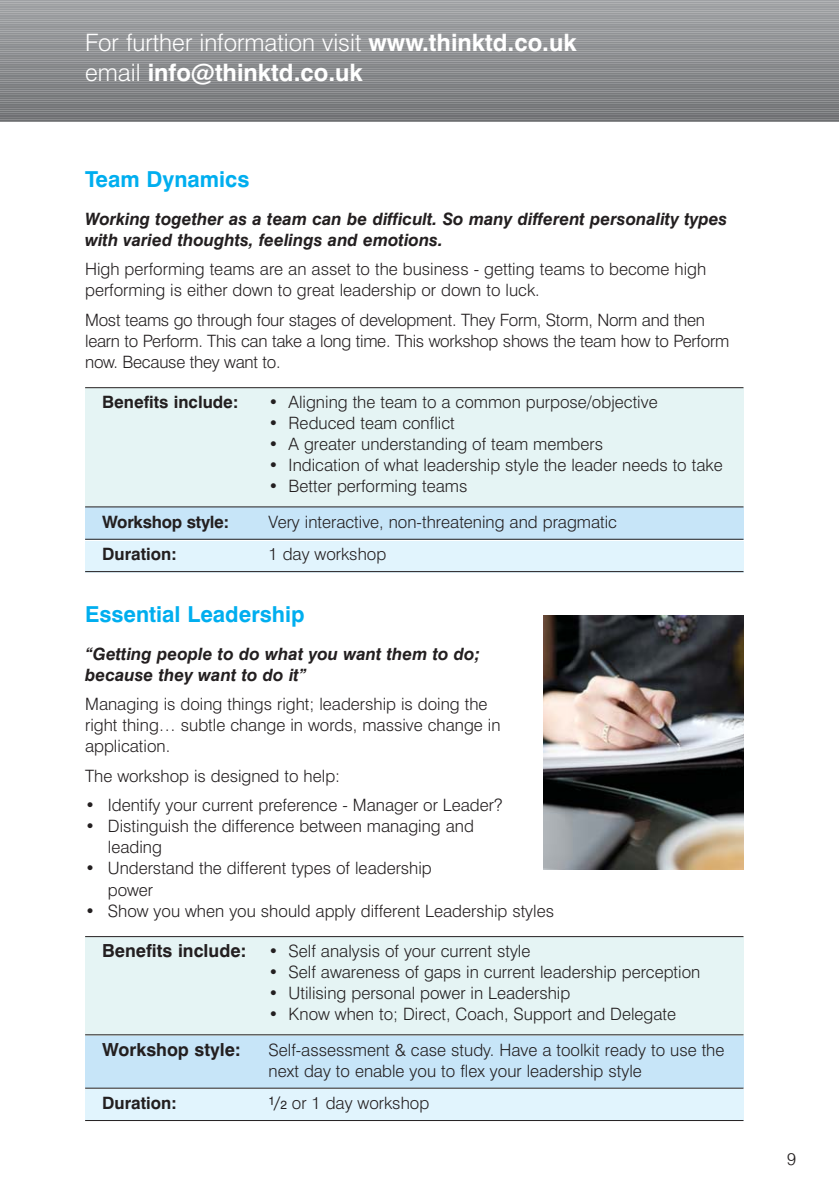
<style>
.page{position:relative;width:840px;height:1191px;background:#fff}
.page>*{position:absolute;margin:0;border:0;box-sizing:border-box;transform-origin:0 0}
.t1{font:700 24px/30px "Swiss 721 BT";color:#fff}
.t2{font:700 22px "Swiss 721 BT";color:#00aeef}
.t3{font:700 18px "Swiss 721 BT";color:#231f20}
.t4{font:300 17px/21px "Swiss 721 BT";color:#231f20}
.t5{font:italic 700 17px/21px "Swiss 721 BT";color:#231f20}
.t6{font:700 17px "Swiss 721 BT";color:#231f20}
.t7{font:300 17px "Swiss 721 BT";color:#231f20;scale:1.3 1}
.s1{font-weight:300}
.s2{font-weight:700;font-size:18px}
.s3{font-weight:400;font-size:12px}
</style>
<div class="page">
<div style="left:85px;top:1035px;width:658px;height:53px;background:#c7e5f8"></div>
<div style="left:85px;top:937px;width:658px;height:98px;background:#e5f4f4"></div>
<div style="left:85px;top:1088px;width:658px;height:32px;background:#e1f4fd"></div>
<div style="left:85px;top:507px;width:658px;height:33px;background:#c7e5f8"></div>
<div style="left:85px;top:388px;width:658px;height:119px;background:#e5f4f4"></div>
<div style="left:85px;top:540px;width:658px;height:32px;background:#e1f4fd"></div>
<hr style="left:85px;top:387px;width:658px;height:1px;background:#231f20">
<hr style="left:85px;top:506px;width:658px;height:1px;background:#231f20">
<hr style="left:85px;top:539px;width:658px;height:1px;background:#231f20">
<hr style="left:85px;top:571px;width:658px;height:1px;background:#231f20">
<hr style="left:85px;top:936px;width:658px;height:1px;background:#231f20">
<hr style="left:85px;top:1034px;width:658px;height:1px;background:#231f20">
<hr style="left:85px;top:1087px;width:658px;height:1px;background:#231f20">
<hr style="left:85px;top:1120px;width:658px;height:1px;background:#231f20">
<img style="left:543px;top:615px;width:200px;height:254px">
<svg style="left:0;top:1px;width:838px;height:7px"></svg>
<div style="left:0;top:5px;width:838px;height:6px;background:#a6a8a9"></div>
<svg style="left:0;top:6px;width:838px;height:7px;fill:#9c9ea1"></svg>
<div style="left:0;top:12px;width:838px;height:6px;background:#999b9e"></div>
<div style="left:0;top:14px;width:838px;height:6px;background:#a8a9ac"></div>
<svg style="left:0;top:15px;width:838px;height:7px;fill:#999b9e"></svg>
<svg style="left:0;top:21px;width:838px;height:7px"></svg>
<div style="left:0;top:25px;width:838px;height:6px;background:#9c9ea1"></div>
<svg style="left:0;top:26px;width:838px;height:7px;fill:#949698"></svg>
<div style="left:0;top:32px;width:838px;height:6px;background:#919395"></div>
<div style="left:0;top:34px;width:838px;height:6px;background:#a0a2a3"></div>
<svg style="left:0;top:35px;width:838px;height:7px;fill:#909295"></svg>
<svg style="left:0;top:41px;width:838px;height:6px"></svg>
<div style="left:0;top:45px;width:838px;height:6px;background:#949699"></div>
<svg style="left:0;top:46px;width:838px;height:7px"></svg>
<div style="left:0;top:52px;width:838px;height:6px;background:#888a8d"></div>
<div style="left:0;top:54px;width:838px;height:6px;background:#97999c"></div>
<svg style="left:0;top:55px;width:838px;height:7px;fill:#888a8c"></svg>
<svg style="left:0;top:61px;width:838px;height:6px"></svg>
<div style="left:0;top:65px;width:838px;height:6px;background:#8c8e8f"></div>
<svg style="left:0;top:66px;width:838px;height:7px"></svg>
<div style="left:0;top:72px;width:838px;height:6px;background:#808285"></div>
<div style="left:0;top:74px;width:838px;height:6px;background:#8f9193"></div>
<svg style="left:0;top:75px;width:838px;height:7px;fill:#7f8184"></svg>
<svg style="left:0;top:81px;width:838px;height:6px"></svg>
<div style="left:0;top:85px;width:838px;height:6px;background:#838486"></div>
<svg style="left:0;top:86px;width:838px;height:7px"></svg>
<div style="left:0;top:92px;width:838px;height:6px;background:#787a7c"></div>
<div style="left:0;top:94px;width:838px;height:6px;background:#87898b"></div>
<svg style="left:0;top:95px;width:838px;height:7px;fill:#77797b"></svg>
<div style="left:0;top:101px;width:838px;height:6px;background:#747678"></div>
<div style="left:0;top:103px;width:838px;height:6px;background:#8a8c8e"></div>
<div style="left:0;top:104px;width:838px;height:7px;background:#7a7b7e"></div>
<svg style="left:0;top:106px;width:838px;height:7px"></svg>
<div style="left:0;top:112px;width:838px;height:6px;background:#707174"></div>
<div style="left:0;top:114px;width:838px;height:6px;background:#7f8083"></div>
<div style="left:0;top:115px;width:838px;height:6px;background:#6e7072"></div>
<hr style="left:0;top:117px;width:838px;height:4px;background:#76787a">
<hr style="left:0;top:119px;width:838px;height:2px;background:#6d6e70">
<h1 class="t1" style="left:85px;top:29px;width:493px"><span class="s1">For further information visit</span> www.thinktd.co.uk <span class="s1">email</span> info@thinktd.co.uk</h1>
<p class="t2" style="left:85px;top:169px;width:166px">Team Dynamics</p>
<p class="t5" style="left:85px;top:209px;width:643px">Working together as a team can be difficult. So many different personality types with varied thoughts, feelings and emotions.</p>
<p class="t4" style="left:85px;top:259px;width:622px">High performing teams are an asset to the business - getting teams to become high performing is either down to great leadership or down to luck.</p>
<p class="t4" style="left:85px;top:310px;width:645px">Most teams go through four stages of development. They Form, Storm, Norm and then learn to Perform. This can take a long time. This workshop shows the team how to Perform now. Because they want to.</p>
<p class="t6" style="left:102px;top:395px;width:137px">Benefits include:</p>
<p class="t4" style="left:268px;top:393px;width:390px">• Aligning the team to a common purpose/objective</p>
<p class="t4" style="left:268px;top:414px;width:187px">• Reduced team conflict</p>
<p class="t4" style="left:268px;top:435px;width:336px">• A greater understanding of team members</p>
<p class="t4" style="left:268px;top:456px;width:455px">• Indication of what leadership style the leader needs to take</p>
<p class="t4" style="left:268px;top:477px;width:200px">• Better performing teams</p>
<p class="t6" style="left:102px;top:514px;width:128px">Workshop style:</p>
<p class="t4" style="left:268px;top:512px;width:350px">Very interactive, non-threatening and pragmatic</p>
<p class="t6" style="left:102px;top:546px;width:76px">Duration:</p>
<p class="t4" style="left:268px;top:544px;width:119px">1 day workshop</p>
<p class="t2" style="left:85px;top:604px;width:221px">Essential Leadership</p>
<p class="t5" style="left:85px;top:645px;width:396px">“Getting people to do what you want them to do; because they want to do it”</p>
<p class="t4" style="left:85px;top:695px;width:416px">Managing is doing things right; leadership is doing the right thing… subtle change in words, massive change in application.</p>
<p class="t4" style="left:85px;top:766px;width:256px">The workshop is designed to help:</p>
<p class="t4" style="left:85px;top:796px;width:418px">• Identify your current preference - Manager or Leader?</p>
<p class="t4" style="left:108px;top:817px;width:367px;text-indent:-23px">• Distinguish the difference between managing and leading</p>
<p class="t4" style="left:108px;top:859px;width:325px;text-indent:-23px">• Understand the different types of leadership power</p>
<p class="t4" style="left:85px;top:901px;width:470px">• Show you when you should apply different Leadership styles</p>
<p class="t4" style="left:102px;top:941px;width:429px"><span class="s2">Benefits include:</span> • Self analysis of your current style</p>
<p class="t4" style="left:268px;top:962px;width:433px">• Self awareness of gaps in current leadership perception</p>
<p class="t4" style="left:268px;top:983px;width:303px">• Utilising personal power in Leadership</p>
<p class="t4" style="left:268px;top:1004px;width:409px">• Know when to; Direct, Coach, Support and Delegate</p>
<p class="t3" style="left:102px;top:1041px;width:140px">Workshop style:</p>
<p class="t4" style="left:268px;top:1040px;width:457px">Self-assessment &amp; case study. Have a toolkit ready to use the next day to enable you to flex your leadership style</p>
<p class="t6" style="left:102px;top:1095px;width:76px">Duration:</p>
<p class="t7" style="left:268px;top:1095px;width:125px"><sup>1</sup>/<span class="s3">2</span> or 1 day workshop</p>
<p class="t4" style="left:786px;top:1148px;width:11px">9</p>
</div>
